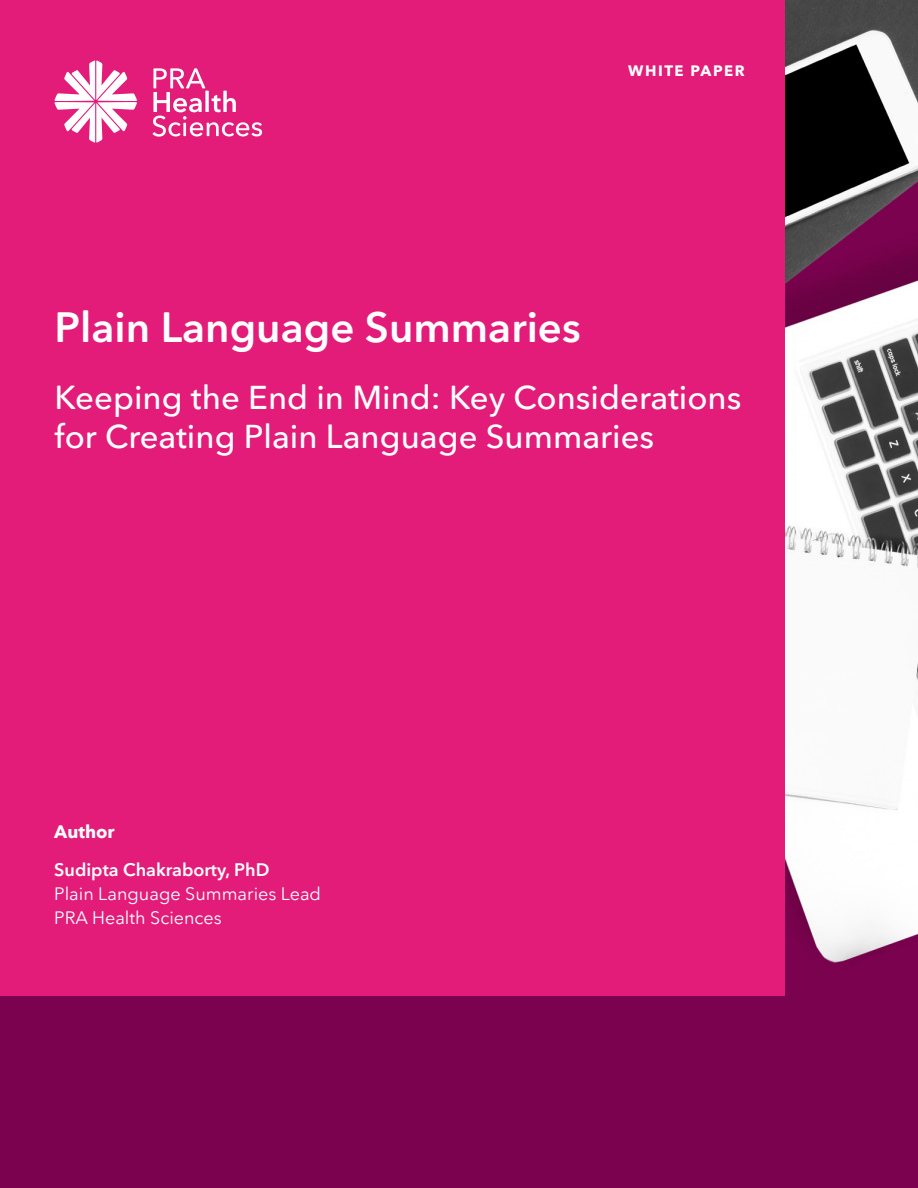
<style>
.page{position:relative;width:918px;height:1188px;background:#fff}
.page>*{position:absolute;margin:0;border:0;box-sizing:border-box;transform-origin:0 0}
.White_Paper_Title{font:600 42px "PRA Sans";color:#fff}
.White_paper_subtitle{font:500 33px/39.6px "PRA Sans";color:#fff}
.Author_Title___Compa{font:18px "PRA Sans";color:#fff}
.Author_Name{font:600 18px "PRA Sans";color:#fff}
.Author_Headline{font:18px "PRA Sans MS Bold";color:#fff}
.t1{font:700 15px "PRA Sans";letter-spacing:.1em;color:#fff}
</style>
<div class="page">
<img style="left:0;top:0;width:918px;height:1188px">
<div style="left:0;top:0;width:785px;height:996px;background:#e31c79"></div>
<svg style="left:54px;top:60px;width:83px;height:83px"></svg>
<svg style="left:153px;top:68px;width:109px;height:69px"></svg>
<p class="t1" style="left:628px;top:61px;width:118px">WHITE PAPER</p>
<p class="White_Paper_Title" style="left:55px;top:302px;width:528px">Plain Language Summaries</p>
<p class="White_paper_subtitle" style="left:55px;top:377px;width:688px">Keeping the End in Mind: Key Considerations for Creating Plain Language Summaries</p>
<p class="Author_Headline" style="left:54px;top:821px;width:62px">Author</p>
<p class="Author_Name" style="left:54px;top:859px;width:217px">Sudipta Chakraborty, PhD</p>
<p class="Author_Title___Compa" style="left:54px;top:883px;width:268px">Plain Language Summaries Lead</p>
<p class="Author_Title___Compa" style="left:54px;top:907px;width:169px">PRA Health Sciences</p>
</div>
